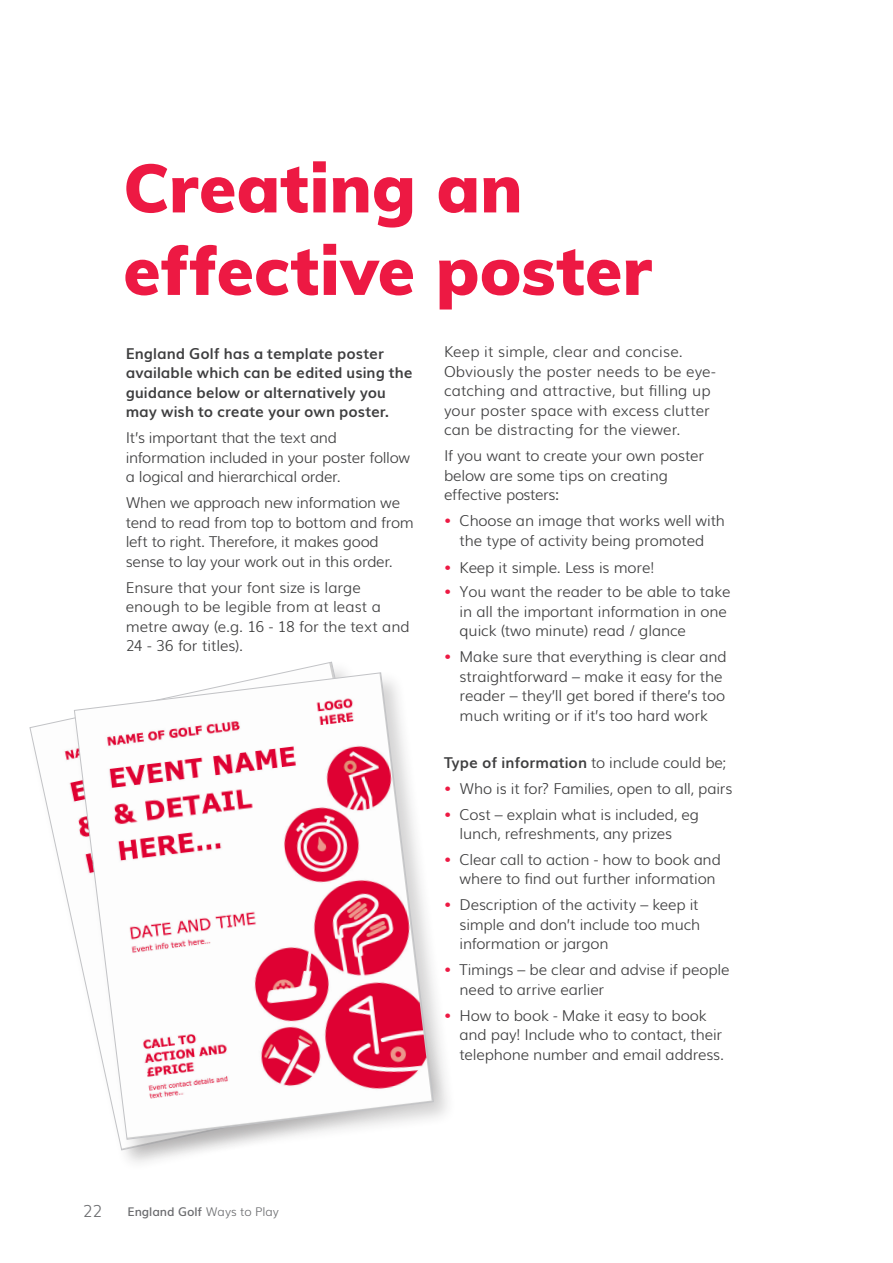
<style>
.page{position:relative;width:893px;height:1263px;background:#fff}
.page>*{position:absolute;margin:0;border:0;box-sizing:border-box;transform-origin:0 0}
.Body_Copy{font:900 67.5px/82.5px "Muli";letter-spacing:.005em;color:#ed1943}
.t1{font:300 16.5px "Muli";color:#6c6d70}
.t2{font:300 15px/19.5px "Muli";letter-spacing:-.01em;color:#3e3e3f}
.t3{font:700 15px/19.5px "Muli";letter-spacing:.005em;color:#3e3e3f}
.t4{font:600 12px "Muli";color:#6c6d70}
.s1{font-weight:400}
.s2{color:#ed1943}
.s3{font-weight:300}
</style>
<div class="page">
<div style="left:71px;top:669px;width:386px;height:493px;background:#231f20;opacity:.2"></div>
<svg style="left:74px;top:672px;width:360px;height:468px"></svg>
<p class="Body_Copy" style="left:123px;top:144px;width:530px">Creating an effective poster</p>
<p class="t3" style="left:126px;top:343px;width:288px">England Golf has a template poster available which can be edited using the guidance below or alternatively you may wish to create your own poster.</p>
<p class="t2" style="left:126px;top:427px;width:286px">It’s important that the text and information included in your poster follow a logical and hierarchical order.</p>
<p class="t2" style="left:126px;top:492px;width:290px">When we approach new information we tend to read from top to bottom and from left to right. Therefore, it makes good sense to lay your work out in this order.</p>
<p class="t2" style="left:126px;top:576px;width:285px">Ensure that your font size is large enough to be legible from at least a metre away (e.g. 16 - 18 for the text and<br>24 - 36 for titles).</p>
<p class="t2" style="left:444px;top:341px;width:273px">Keep it simple, clear and concise.<br>Obviously the poster needs to be eye&shy;catching and attractive, but filling up your poster space with excess clutter can be distracting for the viewer.</p>
<p class="t2" style="left:444px;top:445px;width:262px">If you want to create your own poster below are some tips on creating effective posters<span class="s1">:</span></p>
<p class="t2" style="left:444px;top:510px;width:283px;text-align:center"><span class="s2">•</span> Choose an image that works well with the type of activity being promoted</p>
<p class="t2" style="left:444px;top:557px;width:212px"><span class="s2">•</span> Keep it simple. Less is more!</p>
<p class="t2" style="left:460px;top:581px;width:272px;text-indent:-16px"><span class="s2">•</span> You want the reader to be able to take in all the important information in one quick (two minute) read / glance</p>
<p class="t2" style="left:460px;top:646px;width:269px;text-indent:-16px"><span class="s2">•</span> Make sure that everything is clear and straightforward – make it easy for the reader – they’ll get bored if there’s too much writing or if it’s too hard work</p>
<p class="t3" style="left:444px;top:752px;width:284px">Type of information <span class="s3">to include could be;</span></p>
<p class="t2" style="left:444px;top:777px;width:290px"><span class="s2">•</span> Who is it for? Families, open to all, pairs</p>
<p class="t2" style="left:460px;top:803px;width:241px;text-indent:-16px"><span class="s2">•</span> Cost – explain what is included, eg lunch, refreshments, any prizes</p>
<p class="t2" style="left:460px;top:849px;width:263px;text-indent:-16px"><span class="s2">•</span> Clear call to action - how to book and where to find out further information</p>
<p class="t2" style="left:460px;top:894px;width:242px;text-align:justify;text-indent:-16px"><span class="s2">•</span> Description of the activity – keep it simple and don’t include too much information or jargon</p>
<p class="t2" style="left:460px;top:959px;width:272px;text-indent:-16px"><span class="s2">•</span> Timings – be clear and advise if people need to arrive earlier</p>
<p class="t2" style="left:460px;top:1004px;width:266px;text-indent:-16px"><span class="s2">•</span> How to book - Make it easy to book and pay! Include who to contact, their telephone number and email address.</p>
<p class="t1" style="left:83px;top:1197px;width:21px">22</p>
<p class="t4" style="left:128px;top:1202px;width:153px">England Golf <span class="s3">Ways to Play</span></p>
</div>
